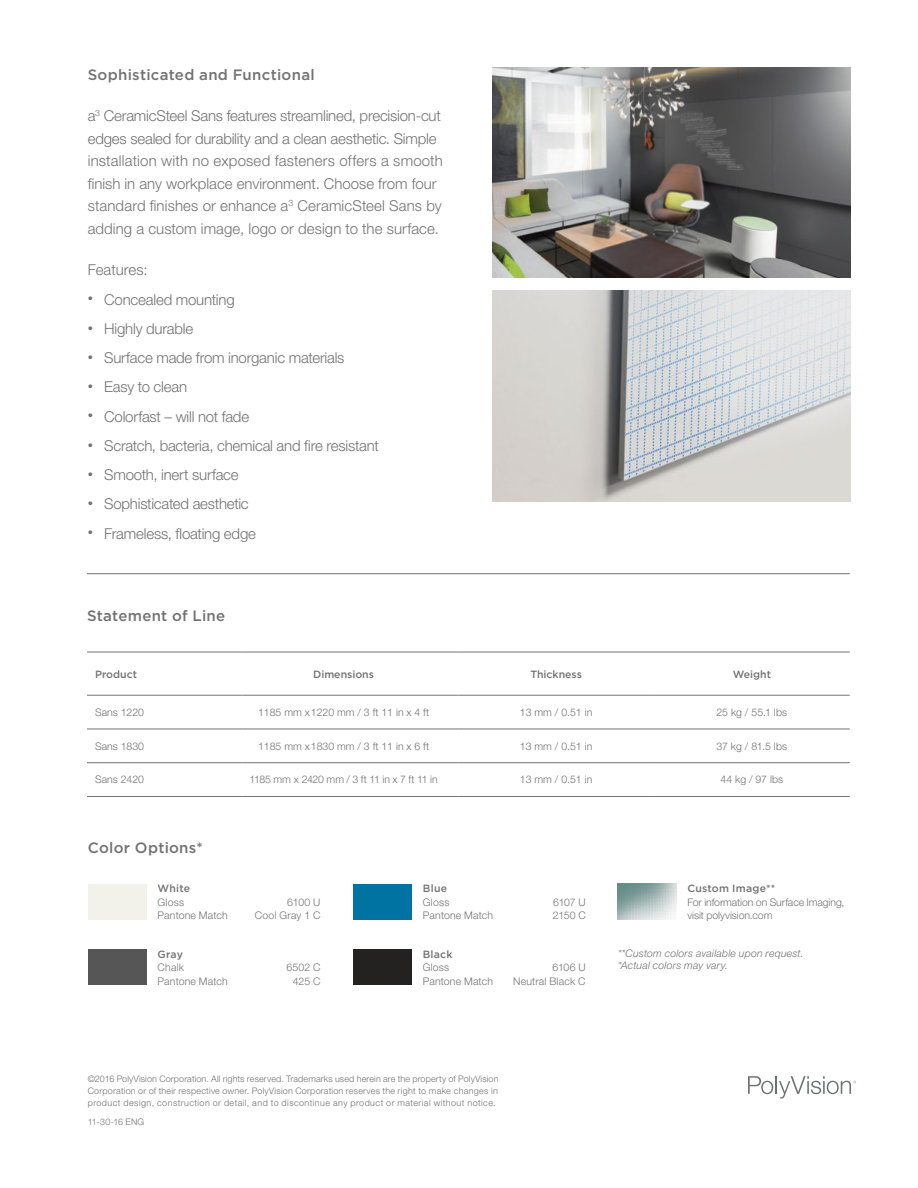
<style>
.page{position:relative;width:918px;height:1188px;background:#fff}
.page>*{position:absolute;margin:0;border:0;box-sizing:border-box;transform-origin:0 0}
.Body_Copy--Regular{font:300 15px/22.5px "Helvetica Neue LT Pro";letter-spacing:-.01em;color:#717271}
.Subhead--Gray{font:500 15px "Gotham";letter-spacing:.02em;color:#717271}
.t1{font:300 10.5px/13.5px "Helvetica Neue LT Pro";color:#717271}
.t2{font:italic 300 10.5px "Helvetica Neue LT Pro";letter-spacing:.015em;color:#717271}
.t3{font:500 10.5px "Gotham";color:#717271}
.t4{font:300 10.5px "Helvetica Neue LT Pro";letter-spacing:.02em;color:#717271}
.t5{font:500 10.5px "Gotham";letter-spacing:.025em;color:#717271}
.Copyright{font:300 9px/12px "Helvetica Neue LT Pro";letter-spacing:.045em;color:#717271;text-align:justify}
.s1{font-size:10.5px}
</style>
<div class="page">
<hr style="left:87px;top:573px;width:763px;height:1px;background:#717271">
<img style="left:493px;top:68px;width:358px;height:210px">
<img style="left:493px;top:291px;width:358px;height:210px">
<svg style="left:748px;top:1076px;width:108px;height:23px"></svg>
<div style="left:88px;top:884px;width:58px;height:35px;background:#f2f1ea"></div>
<div style="left:88px;top:949px;width:58px;height:36px;background:#575656"></div>
<div style="left:353px;top:949px;width:58px;height:36px;background:#232221"></div>
<img style="left:618px;top:884px;width:58px;height:36px">
<div style="left:353px;top:884px;width:59px;height:35px;background:#0073a3"></div>
<hr style="left:87px;top:652px;width:155px;height:1px;background:#717271">
<hr style="left:242px;top:652px;width:216px;height:1px;background:#717271">
<hr style="left:458px;top:652px;width:196px;height:1px;background:#717271">
<hr style="left:654px;top:652px;width:196px;height:1px;background:#717271">
<hr style="left:87px;top:695px;width:155px;height:1px;background:#717271">
<hr style="left:242px;top:695px;width:216px;height:1px;background:#717271">
<hr style="left:458px;top:695px;width:196px;height:1px;background:#717271">
<hr style="left:654px;top:695px;width:196px;height:1px;background:#717271">
<hr style="left:87px;top:729px;width:155px;height:1px;background:#717271">
<hr style="left:242px;top:729px;width:216px;height:1px;background:#717271">
<hr style="left:458px;top:729px;width:196px;height:1px;background:#717271">
<hr style="left:654px;top:729px;width:196px;height:1px;background:#717271">
<hr style="left:87px;top:762px;width:155px;height:1px;background:#717271">
<hr style="left:242px;top:762px;width:216px;height:1px;background:#717271">
<hr style="left:458px;top:762px;width:196px;height:1px;background:#717271">
<hr style="left:654px;top:762px;width:196px;height:1px;background:#717271">
<hr style="left:87px;top:796px;width:155px;height:1px;background:#717271">
<hr style="left:242px;top:796px;width:216px;height:1px;background:#717271">
<hr style="left:458px;top:796px;width:196px;height:1px;background:#717271">
<hr style="left:654px;top:796px;width:196px;height:1px;background:#717271">
<p class="Subhead--Gray" style="left:88px;top:66px;width:229px">Sophisticated and Functional</p>
<p class="Body_Copy--Regular" style="left:88px;top:105px;width:357px">a<sup>3</sup> CeramicSteel Sans features streamlined, precision-cut edges sealed for durability and a clean aesthetic. Simple installation with no exposed fasteners offers a smooth finish in any workplace environment. Choose from four standard finishes or enhance a<sup>3</sup> CeramicSteel Sans by adding a custom image, logo or design to the surface.</p>
<p class="Body_Copy--Regular" style="left:88px;top:258px;width:61px">Features:</p>
<p class="Body_Copy--Regular" style="left:88px;top:288px;width:148px"><span class="s1">•</span> Concealed mounting</p>
<p class="Body_Copy--Regular" style="left:88px;top:317px;width:107px"><span class="s1">•</span> Highly durable</p>
<p class="Body_Copy--Regular" style="left:88px;top:346px;width:258px"><span class="s1">•</span> Surface made from inorganic materials</p>
<p class="Body_Copy--Regular" style="left:88px;top:375px;width:101px"><span class="s1">•</span> Easy to clean</p>
<p class="Body_Copy--Regular" style="left:88px;top:405px;width:163px"><span class="s1">•</span> Colorfast – will not fade</p>
<p class="Body_Copy--Regular" style="left:88px;top:434px;width:293px"><span class="s1">•</span> Scratch, bacteria, chemical and fire resistant</p>
<p class="Body_Copy--Regular" style="left:88px;top:463px;width:152px"><span class="s1">•</span> Smooth, inert surface</p>
<p class="Body_Copy--Regular" style="left:88px;top:492px;width:163px"><span class="s1">•</span> Sophisticated aesthetic</p>
<p class="Body_Copy--Regular" style="left:88px;top:522px;width:170px"><span class="s1">•</span> Frameless, floating edge</p>
<p class="Subhead--Gray" style="left:87px;top:608px;width:140px">Statement of Line</p>
<p class="t3" style="left:95px;top:668px;width:43px">Product</p>
<p class="t3" style="left:313px;top:668px;width:62px">Dimensions</p>
<p class="t3" style="left:530px;top:668px;width:53px">Thickness</p>
<p class="t3" style="left:733px;top:668px;width:40px">Weight</p>
<p class="t1" style="left:95px;top:705px;width:51px">Sans 1220</p>
<p class="t1" style="left:258px;top:705px;width:173px">1185 mm x 1220 mm / 3 ft 11 in x 4 ft</p>
<p class="t1" style="left:520px;top:705px;width:74px">13 mm / 0.51 in</p>
<p class="t1" style="left:717px;top:705px;width:72px">25 kg / 55.1 lbs</p>
<p class="t1" style="left:95px;top:739px;width:51px">Sans 1830</p>
<p class="t1" style="left:258px;top:739px;width:173px">1185 mm x 1830 mm / 3 ft 11 in x 6 ft</p>
<p class="t1" style="left:520px;top:739px;width:74px">13 mm / 0.51 in</p>
<p class="t1" style="left:717px;top:739px;width:72px">37 kg / 81.5 lbs</p>
<p class="t1" style="left:95px;top:773px;width:51px">Sans 2420</p>
<p class="t1" style="left:250px;top:773px;width:190px">1185 mm x 2420 mm / 3 ft 11 in x 7 ft 11 in</p>
<p class="t1" style="left:520px;top:773px;width:74px">13 mm / 0.51 in</p>
<p class="t1" style="left:720px;top:773px;width:64px">44 kg / 97 lbs</p>
<p class="Subhead--Gray" style="left:88px;top:839px;width:117px">Color Options*</p>
<p class="t3" style="left:158px;top:883px;width:34px">White</p>
<p class="t1" style="left:158px;top:895px;width:28px">Gloss</p>
<p class="t1" style="left:287px;top:895px;width:35px">6100 U</p>
<p class="t1" style="left:158px;top:909px;width:72px">Pantone Match</p>
<p class="t4" style="left:255px;top:909px;width:67px">Cool Gray 1 C</p>
<p class="t3" style="left:158px;top:948px;width:27px">Gray</p>
<p class="t1" style="left:158px;top:961px;width:28px">Chalk</p>
<p class="t1" style="left:286px;top:961px;width:36px">6502 C</p>
<p class="t1" style="left:158px;top:974px;width:72px">Pantone Match</p>
<p class="t1" style="left:293px;top:974px;width:29px">425 C</p>
<p class="t3" style="left:423px;top:883px;width:26px">Blue</p>
<p class="t1" style="left:423px;top:895px;width:28px">Gloss</p>
<p class="t1" style="left:553px;top:895px;width:34px">6107 U</p>
<p class="t1" style="left:423px;top:909px;width:72px">Pantone Match</p>
<p class="t1" style="left:553px;top:909px;width:35px">2150 C</p>
<p class="t3" style="left:423px;top:948px;width:31px">Black</p>
<p class="t1" style="left:423px;top:961px;width:28px">Gloss</p>
<p class="t1" style="left:552px;top:961px;width:35px">6106 U</p>
<p class="t1" style="left:423px;top:974px;width:72px">Pantone Match</p>
<p class="t4" style="left:513px;top:975px;width:74px">Neutral Black C</p>
<p class="t5" style="left:687px;top:883px;width:90px">Custom Image**</p>
<p class="t1" style="left:687px;top:895px;width:159px">For information on Surface Imaging, visit polyvision.com</p>
<p class="t2" style="left:618px;top:947px;width:187px">**Custom colors available upon request.</p>
<p class="t2" style="left:618px;top:959px;width:112px">*Actual colors may vary.</p>
<p class="Copyright" style="left:88px;top:1073px;width:412px">©2016 PolyVision Corporation. All rights reserved. Trademarks used herein are the property of PolyVision Corporation or of their respective owner. PolyVision Corporation reserves the right to make changes in product design, construction or detail, and to discontinue any product or material without notice.</p>
<p class="Copyright" style="left:88px;top:1116px;width:58px">11-30-16 ENG</p>
</div>
